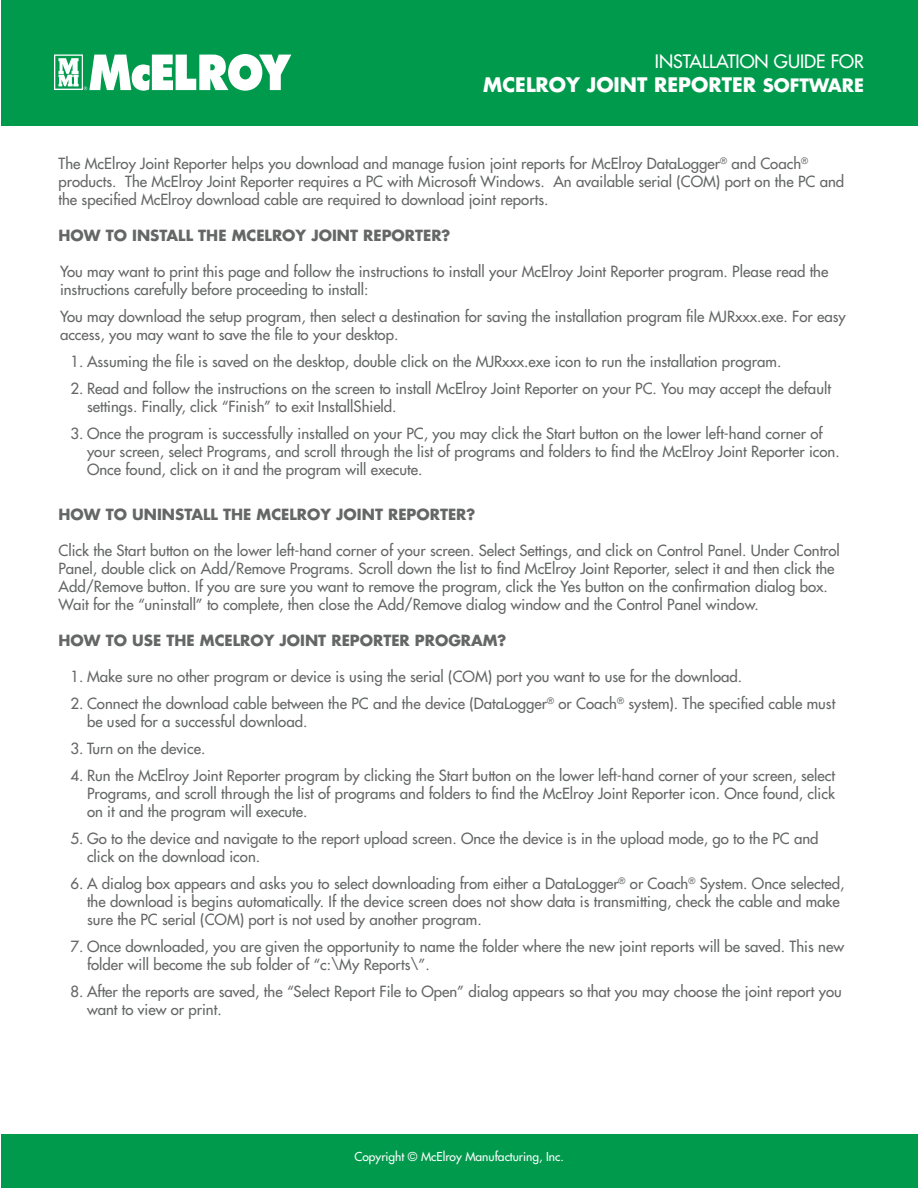
<style>
.page{position:relative;width:918px;height:1188px;background:#fff}
.page>*{position:absolute;margin:0;border:0;box-sizing:border-box;transform-origin:0 0}
.t1{font:700 19.5px "Futura";color:#fff}
.t2{font:18px "Futura";color:#fff}
.t3{font:15px/18px "Futura";color:#656666}
.t4{font:700 15px "Futura";color:#656666}
.t5{font:12px "Futura";color:#fff}
.s1{font-size:18px}
</style>
<div class="page">
<div style="left:1px;top:1px;width:916px;height:125px;background:#009a4d"></div>
<svg style="left:54px;top:54px;width:237px;height:37px"></svg>
<div style="left:1px;top:1134px;width:917px;height:54px;background:#009a4d"></div>
<p class="t2" style="left:655px;top:50px;width:211px">INSTALLATION GUIDE FOR</p>
<p class="t1" style="left:483px;top:71px;width:382px">MCELROY JOINT REPORTER <span class="s1">SOFTWARE</span></p>
<p class="t3" style="left:58px;top:155px;width:787px">The McElroy Joint Reporter helps you download and manage fusion joint reports for McElroy DataLogger<sup>®</sup> and Coach<sup>® </sup>products. The McElroy Joint Reporter requires a PC with Microsoft Windows. An available serial (COM) port on the PC and the specified McElroy download cable are required to download joint reports.</p>
<p class="t4" style="left:58px;top:226px;width:394px">HOW TO INSTALL THE MCELROY JOINT REPORTER?</p>
<p class="t3" style="left:60px;top:263px;width:770px">You may want to print this page and follow the instructions to install your McElroy Joint Reporter program. Please read the instructions carefully before proceeding to install:</p>
<p class="t3" style="left:60px;top:308px;width:787px">You may download the setup program, then select a destination for saving the installation program file MJRxxx.exe. For easy access, you may want to save the file to your desktop.</p>
<p class="t3" style="left:70px;top:353px;width:712px">1. Assuming the file is saved on the desktop, double click on the MJRxxx.exe icon to run the installation program.</p>
<p class="t3" style="left:87px;top:380px;width:745px;text-indent:-17px">2. Read and follow the instructions on the screen to install McElroy Joint Reporter on your PC. You may accept the default settings. Finally, click “Finish” to exit InstallShield.</p>
<p class="t3" style="left:87px;top:425px;width:754px;text-indent:-17px">3. Once the program is successfully installed on your PC, you may click the Start button on the lower left-hand corner of your screen, select Programs, and scroll through the list of programs and folders to find the McElroy Joint Reporter icon.<br>Once found, click on it and the program will execute.</p>
<p class="t4" style="left:58px;top:505px;width:418px">HOW TO UNINSTALL THE MCELROY JOINT REPORTER?</p>
<p class="t3" style="left:58px;top:542px;width:783px">Click the Start button on the lower left-hand corner of your screen. Select Settings, and click on Control Panel. Under Control Panel, double click on Add/Remove Programs. Scroll down the list to find McElroy Joint Reporter, select it and then click the Add/Remove button. If you are sure you want to remove the program, click the Yes button on the confirmation dialog box.<br>Wait for the “uninstall” to complete, then close the Add/Remove dialog window and the Control Panel window.</p>
<p class="t4" style="left:58px;top:631px;width:450px">HOW TO USE THE MCELROY JOINT REPORTER PROGRAM?</p>
<p class="t3" style="left:70px;top:668px;width:673px">1. Make sure no other program or device is using the serial (COM) port you want to use for the download.</p>
<p class="t3" style="left:87px;top:695px;width:750px;text-indent:-16px">2. Connect the download cable between the PC and the device (DataLogger<sup>®</sup> or Coach<sup>®</sup> system). The specified cable must be used for a successful download.</p>
<p class="t3" style="left:70px;top:740px;width:136px">3. Turn on the device.</p>
<p class="t3" style="left:87px;top:767px;width:750px;text-align:justify;text-indent:-16px">4. Run the McElroy Joint Reporter program by clicking the Start button on the lower left-hand corner of your screen, select Programs, and scroll through the list of programs and folders to find the McElroy Joint Reporter icon. Once found, click on it and the program will execute.</p>
<p class="t3" style="left:87px;top:830px;width:733px;text-indent:-16px">5. Go to the device and navigate to the report upload screen. Once the device is in the upload mode, go to the PC and click on the download icon.</p>
<p class="t3" style="left:87px;top:875px;width:759px;text-indent:-16px">6. A dialog box appears and asks you to select downloading from either a DataLogger<sup>®</sup> or Coach<sup>®</sup> System. Once selected, the download is begins automatically. If the device screen does not show data is transmitting, check the cable and make sure the PC serial (COM) port is not used by another program.</p>
<p class="t3" style="left:87px;top:938px;width:759px;text-indent:-16px">7. Once downloaded, you are given the opportunity to name the folder where the new joint reports will be saved. This new folder will become the sub folder of “c:\My Reports\”.</p>
<p class="t3" style="left:87px;top:983px;width:756px;text-indent:-16px">8. After the reports are saved, the “Select Report File to Open” dialog appears so that you may choose the joint report you want to view or print.</p>
<p class="t5" style="left:355px;top:1149px;width:211px">Copyright © McElroy Manufacturing, Inc.</p>
</div>
